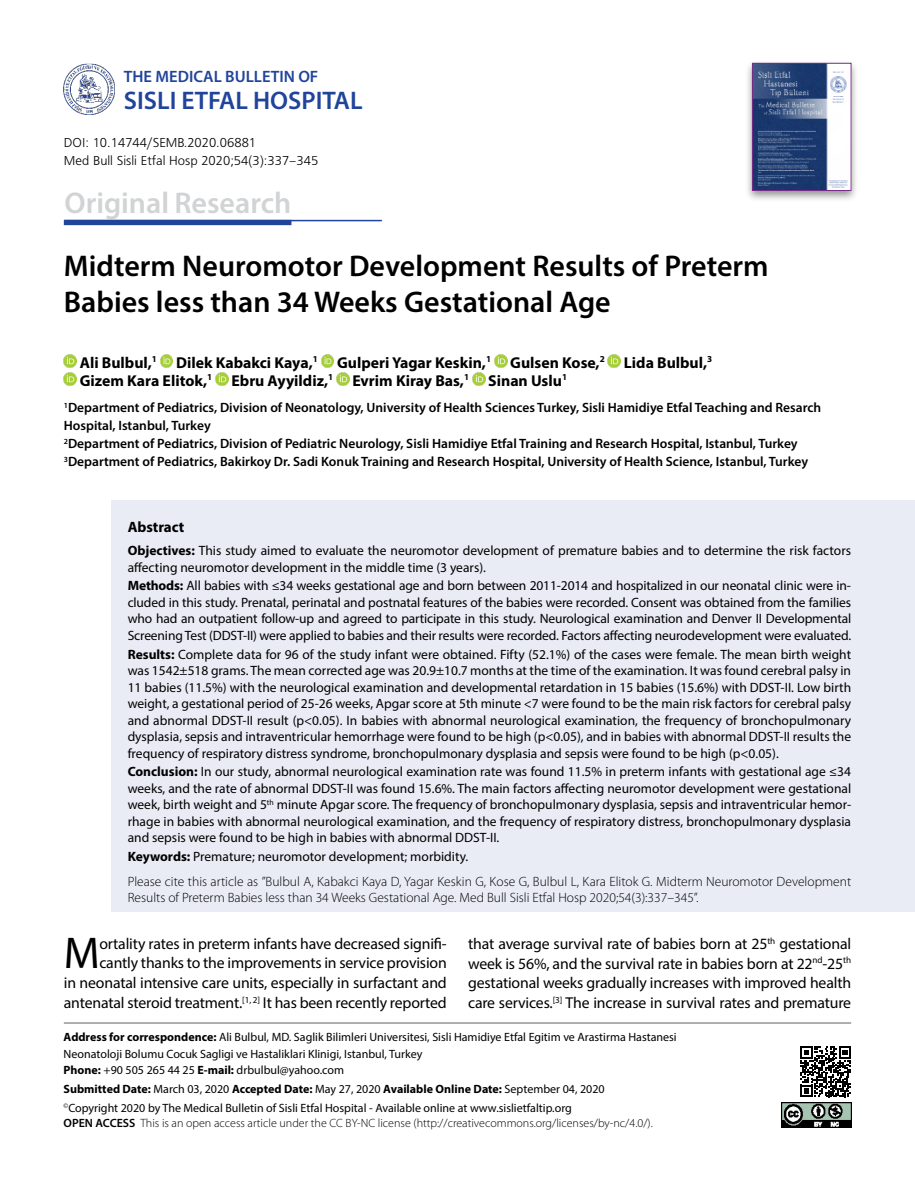
<style>
.page{position:relative;width:915px;height:1191px;background:#fff}
.page>*{position:absolute;margin:0;border:0;box-sizing:border-box;transform-origin:0 0}
.t1{font:44.7px "Myriad Pro";color:#000}
.t2{font:600 30px/36px "Myriad Pro";color:#000}
.t3{font:600 30px "Myriad Pro";color:#d1d3d4}
.t4{font:600 25.5px "Myriad Pro";color:#20449c}
.t5{font:600 16.5px "Myriad Pro";color:#20449c}
.t6{font:15.75px/19.6px "Myriad Pro";letter-spacing:-.01em;color:#000;text-align:right}
.t7{font:700 15.75px/18px "Myriad Pro";color:#000}
.t8{font:700 15px "Myriad Pro";color:#000}
.t9{font:13.5px/16.5px "Myriad Pro";color:#000;text-align:justify}
.t10{font:600 13.5px/18px "Myriad Pro";color:#000}
.t11{font:300 13.5px/25px "Myriad Pro";color:#000}
.t12{font:13.5px/18px "Frugal Normal Tr";color:#000}
.t13{font:12px/16.5px "Myriad Pro";color:#000}
.t14{font:300 12px "Myriad Pro";color:#000}
.s1{font-weight:700}
.s2{font-weight:400}
.s3{font-weight:600}
</style>
<div class="page">
<div style="left:112px;top:500px;width:802px;height:411px;background:#e9ecf5"></div>
<svg style="left:64px;top:355px;width:13px;height:12px"></svg>
<svg style="left:160px;top:355px;width:13px;height:12px"></svg>
<svg style="left:321px;top:355px;width:13px;height:12px"></svg>
<svg style="left:494px;top:355px;width:13px;height:12px"></svg>
<svg style="left:607px;top:355px;width:13px;height:12px"></svg>
<svg style="left:64px;top:373px;width:13px;height:12px"></svg>
<svg style="left:215px;top:373px;width:13px;height:12px"></svg>
<svg style="left:336px;top:373px;width:13px;height:12px"></svg>
<svg style="left:472px;top:373px;width:13px;height:12px"></svg>
<hr style="left:64px;top:1022px;width:786px;height:1px;background:#939598">
<img style="left:64px;top:64px;width:51px;height:51px">
<div style="left:744px;top:59px;width:114px;height:143px;background:#000;opacity:.43"></div>
<img style="left:754px;top:65px;width:94px;height:124px">
<div style="left:752px;top:63px;width:98px;height:128px;border:1px solid #792b88"></div>
<svg style="left:800px;top:1046px;width:50px;height:51px"></svg>
<img style="left:781px;top:1102px;width:69px;height:25px">
<hr style="left:65px;top:220px;width:317px;height:1px;background:#20449c">
<div style="left:64px;top:220px;width:227px;height:5px;background:#20449c"></div>
<p class="t5" style="left:124px;top:66px;width:196px">THE MEDICAL BULLETIN OF</p>
<h3 class="t4" style="left:124px;top:84px;width:240px">SISLI ETFAL HOSPITAL</h3>
<p class="t12" style="left:64px;top:133px;width:256px">DOI: 10.14744/SEMB.2020.06881<br>Med Bull Sisli Etfal Hosp 2020;54(3):337–345</p>
<h2 class="t3" style="left:65px;top:184px;width:228px">Original Research</h2>
<h2 class="t2" style="left:64px;top:247px;width:706px">Midterm Neuromotor Development Results of Preterm<br>Babies less than 34 Weeks Gestational Age</h2>
<p class="t7" style="left:80px;top:353px;width:633px">Ali Bulbul,<sup>1</sup> Dilek Kabakci Kaya,<sup>1</sup> Gulperi Yagar Keskin,<sup>1</sup> Gulsen Kose,<sup>2</sup> Lida Bulbul,<sup>3<br></sup>Gizem Kara Elitok,<sup>1</sup> Ebru Ayyildiz,<sup>1</sup> Evrim Kiray Bas,<sup>1</sup> Sinan Uslu<sup>1</sup></p>
<p class="t10" style="left:64px;top:398px;width:758px"><sup>1</sup>Department of Pediatrics, Division of Neonatology, University of Health Sciences Turkey, Sisli Hamidiye Etfal Teaching and Resarch Hospital, Istanbul, Turkey<br><sup>2</sup>Department of Pediatrics, Division of Pediatric Neurology, Sisli Hamidiye Etfal Training and Research Hospital, Istanbul, Turkey <sup>3</sup>Department of Pediatrics, Bakirkoy Dr. Sadi Konuk Training and Research Hospital, University of Health Science, Istanbul, Turkey</p>
<p class="t8" style="left:128px;top:517px;width:58px">Abstract</p>
<p class="t9" style="left:128px;top:542px;width:724px"><span class="s1">Objectives:</span> This study aimed to evaluate the neuromotor development of premature babies and to determine the risk factors affecting neuromotor development in the middle time (3 years).</p>
<p class="t9" style="left:128px;top:577px;width:724px"><span class="s1">Methods:</span> All babies with ≤34 weeks gestational age and born between 2011-2014 and hospitalized in our neonatal clinic were in&shy;cluded in this study. Prenatal, perinatal and postnatal features of the babies were recorded. Consent was obtained from the families who had an outpatient follow-up and agreed to participate in this study. Neurological examination and Denver II Developmental Screening Test (DDST-II) were applied to babies and their results were recorded. Factors affecting neurodevelopment were evaluated.</p>
<p class="t9" style="left:128px;top:645px;width:724px"><span class="s1">Results:</span> Complete data for 96 of the study infant were obtained. Fifty (52.1%) of the cases were female. The mean birth weight was 1542±518 grams. The mean corrected age was 20.9±10.7 months at the time of the examination. It was found cerebral palsy in 11 babies (11.5%) with the neurological examination and developmental retardation in 15 babies (15.6%) with DDST-II. Low birth weight, a gestational period of 25-26 weeks, Apgar score at 5th minute &lt;7 were found to be the main risk factors for cerebral palsy and abnormal DDST-II result (p&lt;0.05). In babies with abnormal neurological examination, the frequency of bronchopulmonary dysplasia, sepsis and intraventricular hemorrhage were found to be high (p&lt;0.05), and in babies with abnormal DDST-II results the frequency of respiratory distress syndrome, bronchopulmonary dysplasia and sepsis were found to be high (p&lt;0.05).</p>
<p class="t9" style="left:128px;top:763px;width:724px"><span class="s1">Conclusion:</span> In our study, abnormal neurological examination rate was found 11.5% in preterm infants with gestational age ≤34 weeks, and the rate of abnormal DDST-II was found 15.6%. The main factors affecting neuromotor development were gestational week, birth weight and 5<sup>th</sup> minute Apgar score. The frequency of bronchopulmonary dysplasia, sepsis and intraventricular hemor&shy;rhage in babies with abnormal neurological examination, and the frequency of respiratory distress, bronchopulmonary dysplasia and sepsis were found to be high in babies with abnormal DDST-II.</p>
<p class="t11" style="left:128px;top:844px;width:724px"><span class="s1">Keywords:</span> <span class="s2">Premature; neuromotor development; morbidity.<br></span>Please cite this article as ”Bulbul A, Kabakci Kaya D, Yagar Keskin G, Kose G, Bulbul L, Kara Elitok G. Midterm Neuromotor Development</p>
<p class="t11" style="left:128px;top:885px;width:572px">Results of Preterm Babies less than 34 Weeks Gestational Age. Med Bull Sisli Etfal Hosp 2020;54(3):337–345”.</p>
<p class="t6" style="left:64px;top:933px;width:384px">ortality rates in preterm infants have decreased signifi&shy;cantly thanks to the improvements in service provision<br>in neonatal intensive care units, especially in surfactant and antenatal steroid treatment.<sup>[1,</sup> <sup>2]</sup> It has been recently reported</p>
<p class="t6" style="left:468px;top:933px;width:384px;text-align:justify">that average survival rate of babies born at 25<sup>th</sup> gestational week is 56%, and the survival rate in babies born at 22<sup>nd</sup>-25<sup>th </sup>gestational weeks gradually increases with improved health care services.<sup>[3]</sup> The increase in survival rates and premature</p>
<h1 class="t1" style="left:64px;top:925px;width:37px">M</h1>
<p class="t13" style="left:64px;top:1028px;width:614px"><span class="s1">Address for correspondence:</span> Ali Bulbul, MD. Saglik Bilimleri Universitesi, Sisli Hamidiye Etfal Egitim ve Arastirma Hastanesi<br>Neonatoloji Bolumu Cocuk Sagligi ve Hastaliklari Klinigi, Istanbul, Turkey<br><span class="s1">Phone:</span> +90 505 265 44 25 <span class="s1">E-mail:</span> drbulbul@yahoo.com</p>
<p class="t13" style="left:64px;top:1079px;width:542px;line-height:18.6px"><span class="s1">Submitted Date:</span> March 03, 2020 <span class="s1">Accepted Date:</span> May 27, 2020 <span class="s1">Available Online Date:</span> September 04, 2020 <sup>©</sup>Copyright 2020 by The Medical Bulletin of Sisli Etfal Hospital - Available online at www.sislietfaltip.org</p>
<p class="t14" style="left:64px;top:1116px;width:590px"><span class="s3">OPEN ACCESS</span> This is an open access article under the CC BY-NC license (http://creativecommons.org/licenses/by-nc/4.0/).</p>
</div>
